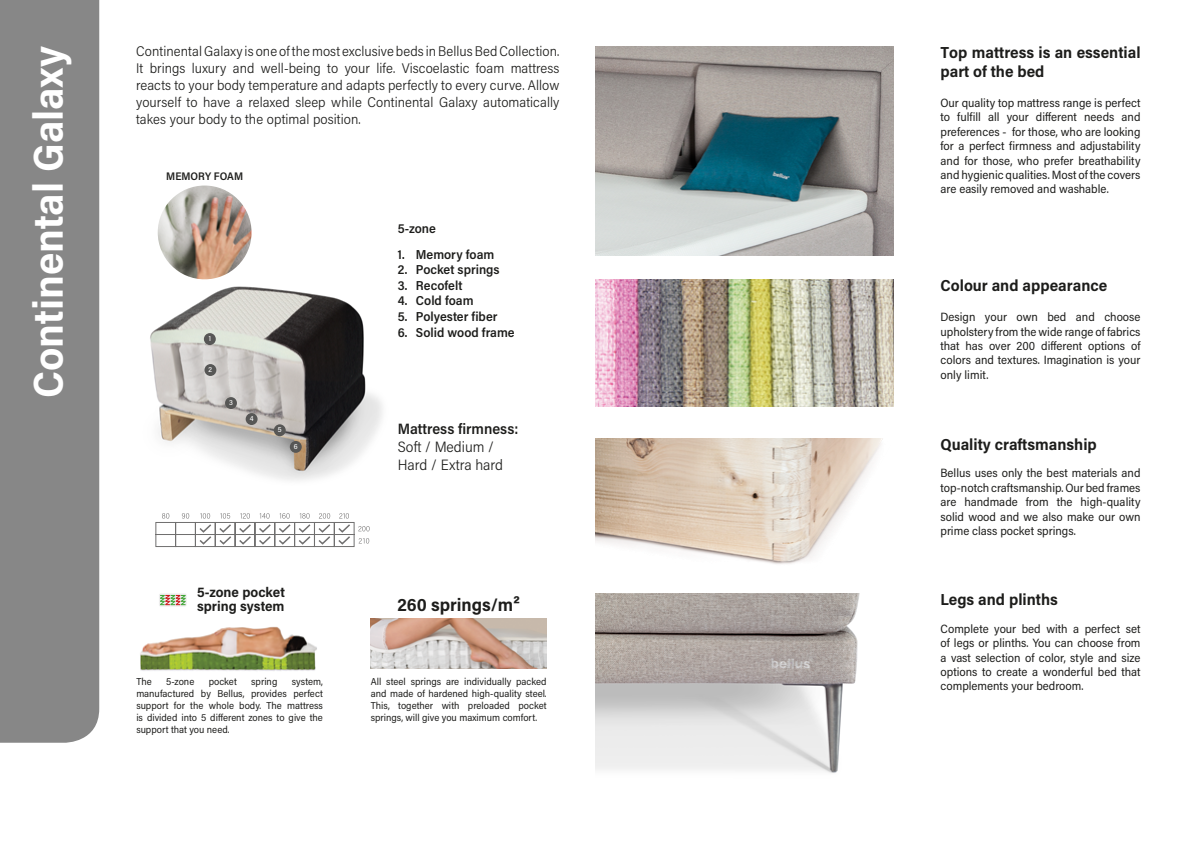
<style>
.page{position:relative;width:1191px;height:842px;background:#fff}
.page>*{position:absolute;margin:0;border:0;box-sizing:border-box;transform-origin:0 0}
.t1{font:700 42px "Acumin Pro Semi Cond";color:#fff}
.t2{font:700 18px "Acumin Pro Semi Cond";color:#1d1d1b}
.t3{font:700 16px/19.2px "Acumin Pro Semi Cond";color:#1d1d1b}
.t4{font:300 15px/18px "Acumin Pro Semi Cond";color:#1d1d1b}
.t5{font:600 15px "Acumin Pro Semi Cond";color:#1d1d1b}
.t6{font:300 14px/16.8px "Acumin Pro Semi Cond";letter-spacing:.005em;color:#1d1d1b;text-align:justify}
.t7{font:700 14px/14px "Acumin Pro Semi Cond";color:#1d1d1b}
.t8{font:600 13px "Acumin Pro Semi Cond";color:#1d1d1b}
.t9{font:12px/14.4px "Acumin Pro Semi Cond";color:#1d1d1b;text-align:justify}
.t10{font:600 11px "Acumin Pro Semi Cond";color:#1d1d1b}
.t11{font:10px/12px "Acumin Pro Semi Cond";color:#1d1d1b;text-align:justify}
.t12{font:500 7.3px "Acumin Pro Semi Cond";color:#fff}
</style>
<div class="page">
<svg style="left:155px;top:513px;width:214px;height:34px"></svg>
<div style="left:0;top:0;width:99px;height:743px;background:#878787"></div>
<img style="left:595px;top:593px;width:265px;height:180px">
<img style="left:595px;top:46px;width:298px;height:209px">
<img style="left:595px;top:438px;width:288px;height:126px">
<img style="left:595px;top:279px;width:298px;height:128px">
<img style="left:150px;top:276px;width:233px;height:205px">
<div style="left:204px;top:333px;width:12px;height:12px;background:#575756;border-radius:50%"></div>
<div style="left:204px;top:364px;width:12px;height:12px;background:#575756;border-radius:50%"></div>
<div style="left:225px;top:397px;width:12px;height:12px;background:#575756;border-radius:50%"></div>
<div style="left:246px;top:413px;width:11px;height:12px;background:#575756;border-radius:50%"></div>
<div style="left:274px;top:424px;width:12px;height:12px;background:#575756;border-radius:50%"></div>
<div style="left:290px;top:441px;width:12px;height:12px;background:#575756;border-radius:50%"></div>
<img style="left:140px;top:626px;width:177px;height:45px">
<img style="left:371px;top:618px;width:175px;height:50px">
<img style="left:158px;top:186px;width:93px;height:93px;border-radius:47px">
<div style="left:159px;top:593px;width:28px;height:13px;background:#f5f5f5;border-radius:2px"></div>
<svg style="left:159px;top:594px;width:27px;height:12px"></svg>
<h1 class="t1" style="left:19px;top:398px;width:354px;rotate:-90deg">Continental Galaxy</h1>
<p class="t6" style="left:136px;top:42px;width:425px">Continental Galaxy is one of the most exclusive beds in Bellus Bed Collection.<br>It brings luxury and well-being to your life. Viscoelastic foam mattress reacts to your body temperature and adapts perfectly to every curve. Allow yourself to have a relaxed sleep while Continental Galaxy automatically takes your body to the optimal position.</p>
<p class="t10" style="left:166px;top:168px;width:78px">MEMORY FOAM</p>
<p class="t12" style="left:209px;top:333px;width:4px">1</p>
<p class="t12" style="left:209px;top:364px;width:5px">2</p>
<p class="t12" style="left:229px;top:397px;width:5px">3</p>
<p class="t12" style="left:250px;top:413px;width:5px">4</p>
<p class="t12" style="left:278px;top:425px;width:5px">5</p>
<p class="t12" style="left:294px;top:441px;width:5px">6</p>
<p class="t7" style="left:197px;top:584px;width:89px">5-zone pocket spring system</p>
<p class="t8" style="left:398px;top:219px;width:40px">5-zone</p>
<p class="t8" style="left:398px;top:245px;width:98px">1. Memory foam</p>
<p class="t8" style="left:398px;top:260px;width:103px">2. Pocket springs</p>
<p class="t8" style="left:398px;top:276px;width:66px">3. Recofelt</p>
<p class="t8" style="left:398px;top:292px;width:77px">4. Cold foam</p>
<p class="t8" style="left:398px;top:307px;width:101px">5. Polyester fiber</p>
<p class="t8" style="left:398px;top:323px;width:118px">6. Solid wood frame</p>
<p class="t5" style="left:398px;top:418px;width:122px">Mattress firmness:</p>
<p class="t4" style="left:398px;top:437px;width:107px">Soft / Medium /<br>Hard / Extra hard</p>
<h2 class="t2" style="left:397px;top:592px;width:124px">260 springs/m²</h2>
<p class="t11" style="left:136px;top:675px;width:17px">The</p>
<p class="t11" style="left:166px;top:675px;width:30px">5-zone</p>
<p class="t11" style="left:209px;top:675px;width:30px">pocket</p>
<p class="t11" style="left:251px;top:675px;width:28px">spring</p>
<p class="t11" style="left:136px;top:675px;width:188px;text-indent:155px">system, manufactured by Bellus, provides perfect support for the whole body. The mattress is divided into 5 different zones to give the support that you need.</p>
<p class="t11" style="left:371px;top:675px;width:177px">All steel springs are individually packed and made of hardened high-quality steel.<br>This, together with preloaded pocket springs, will give you maximum comfort.</p>
<h3 class="t3" style="left:940px;top:42px;width:201px">Top mattress is an essential part of the bed</h3>
<p class="t9" style="left:940px;top:95px;width:201px">Our quality top mattress range is perfect to fulfill all your different needs and preferences - for those, who are looking for a perfect firmness and adjustability and for those, who prefer breathability and hygienic qualities. Most of the covers are easily removed and washable.</p>
<h3 class="t3" style="left:940px;top:275px;width:168px">Colour and appearance</h3>
<p class="t9" style="left:940px;top:309px;width:201px">Design your own bed and choose upholstery from the wide range of fabrics that has over 200 different options of colors and textures. Imagination is your only limit.</p>
<h3 class="t3" style="left:940px;top:434px;width:158px">Quality craftsmanship</h3>
<p class="t9" style="left:940px;top:466px;width:201px">Bellus uses only the best materials and top-notch craftsmanship. Our bed frames are handmade from the high-quality solid wood and we also make our own prime class pocket springs.</p>
<h3 class="t3" style="left:940px;top:589px;width:119px">Legs and plinths</h3>
<p class="t9" style="left:940px;top:621px;width:201px">Complete your bed with a perfect set of legs or plinths. You can choose from a vast selection of color, style and size options to create a wonderful bed that complements your bedroom.</p>
</div>
